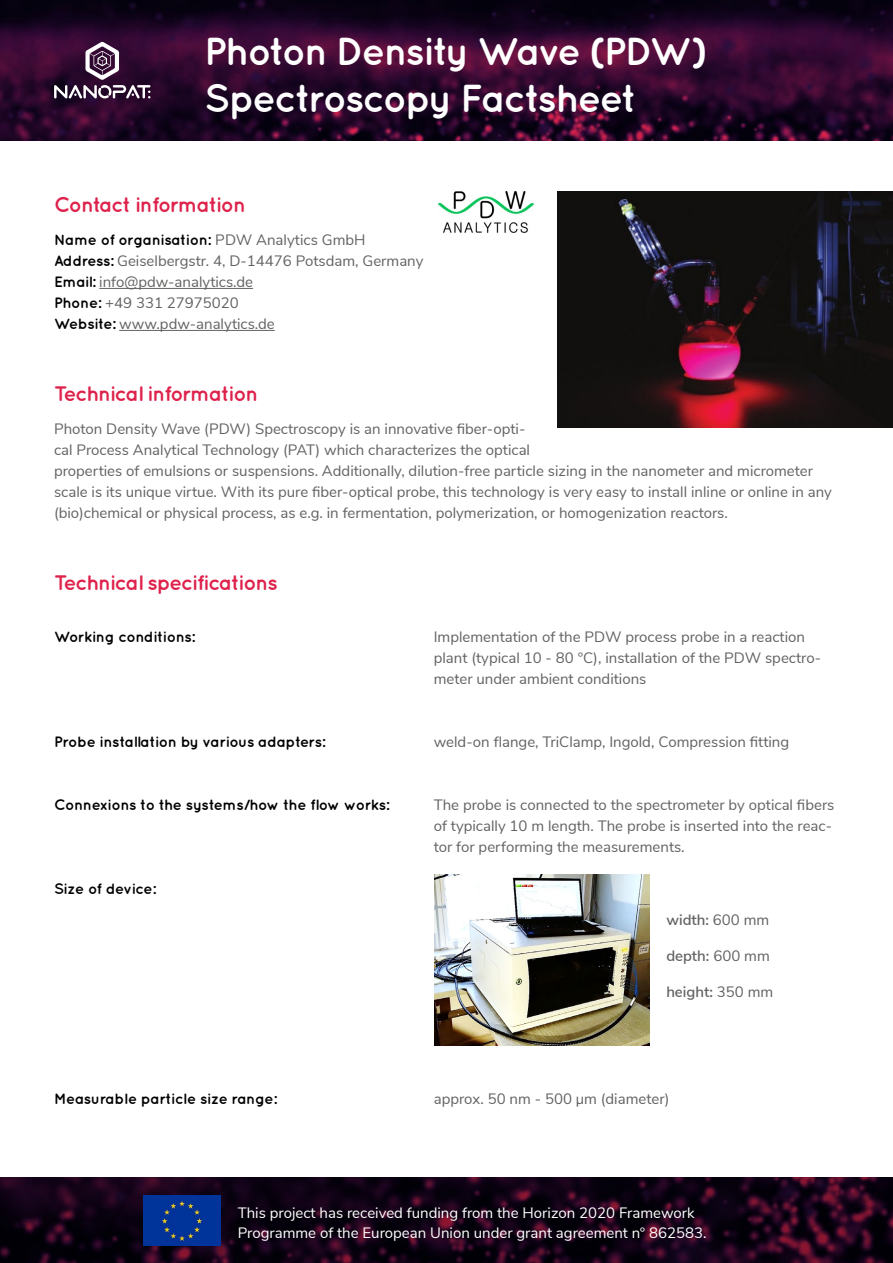
<style>
.page{position:relative;width:893px;height:1263px;background:#fff}
.page>*{position:absolute;margin:0;border:0;box-sizing:border-box;transform-origin:0 0}
.t1{font:700 39px/46.8px "Quicksand";letter-spacing:-.05em;color:#fff}
.t2{font:700 21px "Quicksand";letter-spacing:-.05em;color:#de224b}
.t3{font:15px/21px "Nunito Sans";color:#626261}
.t4{font:700 15px "Quicksand";letter-spacing:-.025em;color:#000}
.t5{font:15px/19.5px "Nunito Sans";color:#fff}
.t6{font:600 15px "Nunito Sans";color:#626261}
.s1{font-family:"Nunito Sans";font-weight:400;color:#626261}
.s2{font-family:"Quicksand";font-weight:700;color:#000}
.s3{font-weight:400}
</style>
<div class="page">
<svg style="left:0;top:1178px;width:893px;height:85px;background:#170316"></svg>
<img style="left:143px;top:1195px;width:77px;height:51px">
<hr style="left:99px;top:288px;width:154px;height:1px;background:#626261">
<hr style="left:119px;top:330px;width:156px;height:1px;background:#626261">
<img style="left:434px;top:875px;width:215px;height:170px">
<img style="left:557px;top:191px;width:336px;height:236px">
<img style="left:0;top:0;width:893px;height:140px">
<svg style="left:54px;top:42px;width:96px;height:57px;background:#553756"></svg>
<img style="left:437px;top:191px;width:97px;height:42px">
<h1 class="t1" style="left:204px;top:27px;width:505px">Photon Density Wave (PDW)<br>Spectroscopy Factsheet</h1>
<h2 class="t2" style="left:54px;top:192px;width:193px">Contact information</h2>
<p class="t4" style="left:54px;top:231px;width:313px">Name of organisation: <span class="s1">PDW Analytics GmbH</span></p>
<p class="t3" style="left:54px;top:250px;width:371px"><span class="s2">Address:</span> Geiselbergstr. 4, D-14476 Potsdam, Germany <span class="s2">Email:</span> info@pdw-analytics.de<br><span class="s2">Phone:</span> +49 331 27975020<br><span class="s2">Website:</span> www.pdw-analytics.de</p>
<h2 class="t2" style="left:54px;top:381px;width:206px">Technical information</h2>
<p class="t3" style="left:54px;top:418px;width:779px">Photon Density Wave (PDW) Spectroscopy is an innovative fiber-opti-<br>cal Process Analytical Technology (PAT) which characterizes the optical<br>properties of emulsions or suspensions. Additionally, dilution-free particle sizing in the nanometer and micrometer scale is its unique virtue. With its pure fiber-optical probe, this technology is very easy to install inline or online in any (bio)chemical or physical process, as e.g. in fermentation, polymerization, or homogenization reactors.</p>
<h2 class="t2" style="left:54px;top:570px;width:225px">Technical specifications</h2>
<p class="t4" style="left:54px;top:628px;width:143px">Working conditions:</p>
<p class="t4" style="left:54px;top:733px;width:273px">Probe installation by various adapters:</p>
<p class="t4" style="left:54px;top:796px;width:337px">Connexions to the systems/how the flow works:</p>
<p class="t4" style="left:54px;top:880px;width:103px">Size of device:</p>
<p class="t4" style="left:54px;top:1090px;width:224px">Measurable particle size range:</p>
<p class="t3" style="left:434px;top:625px;width:389px">Implementation of the PDW process probe in a reaction plant (typical 10 - 80 °C), installation of the PDW spectro&shy;meter under ambient conditions</p>
<p class="t3" style="left:434px;top:730px;width:357px">weld-on flange, TriClamp, Ingold, Compression fitting</p>
<p class="t3" style="left:434px;top:793px;width:402px">The probe is connected to the spectrometer by optical fibers of typically 10 m length. The probe is inserted into the reac&shy;tor for performing the measurements.</p>
<p class="t6" style="left:666px;top:908px;width:105px">width: <span class="s3">600 mm</span></p>
<p class="t6" style="left:666px;top:944px;width:105px">depth: <span class="s3">600 mm</span></p>
<p class="t6" style="left:666px;top:980px;width:108px">height: <span class="s3">350 mm</span></p>
<p class="t3" style="left:434px;top:1087px;width:237px">approx. 50 nm - 500 μm (diameter)</p>
<p class="t5" style="left:238px;top:1202px;width:470px">This project has received funding from the Horizon 2020 Framework<br>Programme of the European Union under grant agreement n° 862583.</p>
</div>
